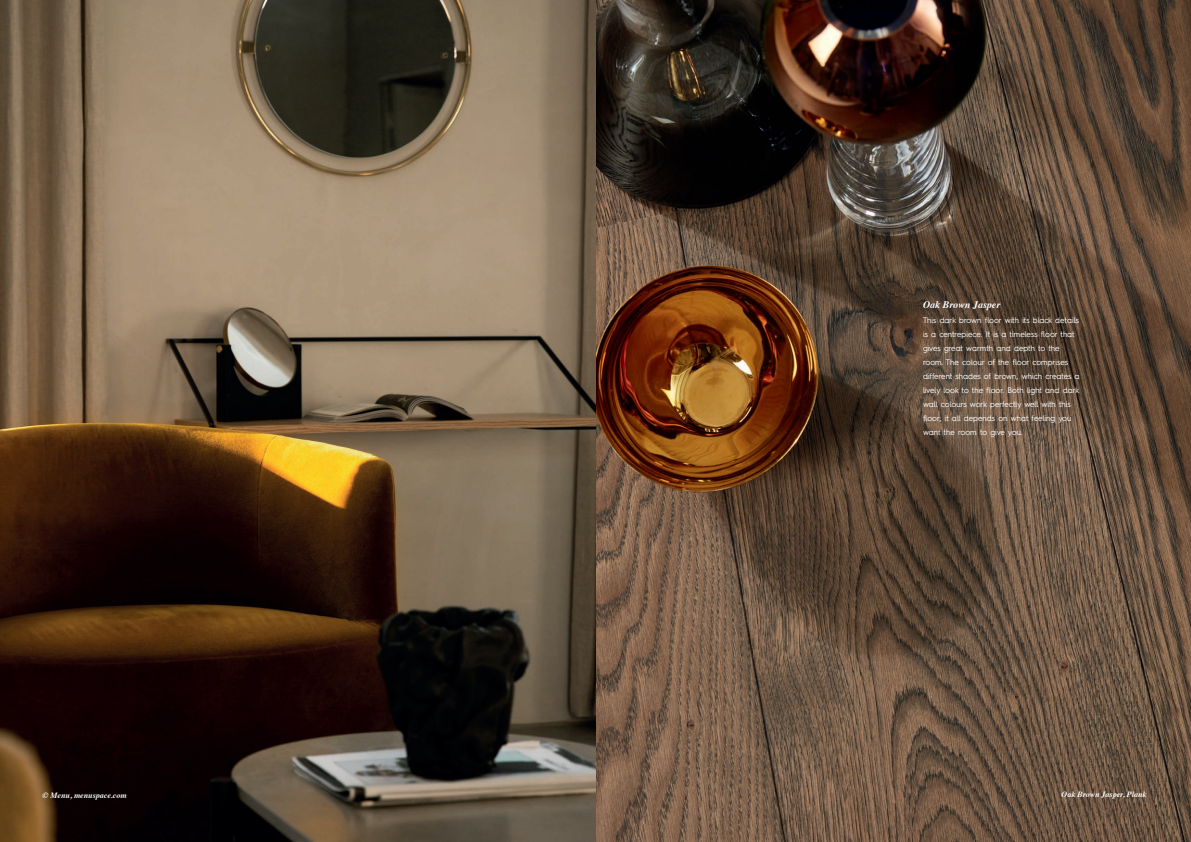
<style>
.page{position:relative;width:1191px;height:842px;background:#fff}
.page>*{position:absolute;margin:0;border:0;box-sizing:border-box;transform-origin:0 0}
.Brødtekst_Engelsk{font:italic 700 10px "Times";color:#fff}
.Brødtekst_Engelsk-2{font:8px/14px "Hurme Geometric Sans 4";color:#fff}
.t1{font:italic 700 8px "Times";color:#fff}
</style>
<div class="page">
<img style="left:0;top:0;width:1191px;height:842px">
<p class="t1" style="left:43px;top:788px;width:86px">© Menu, menuspace.com</p>
<p class="Brødtekst_Engelsk" style="left:923px;top:295px;width:79px">Oak Brown Jasper</p>
<p class="Brødtekst_Engelsk-2" style="left:923px;top:312px;width:158px">This dark brown floor with its black details is a centrepiece. It is a timeless floor that gives great warmth and depth to the room. The colour of the floor comprises different shades of brown, which creates a lively look to the floor. Both light and dark wall colours work perfectly well with this floor; it all depends on what feeling you want the room to give you.</p>
<p class="t1" style="left:1061px;top:787px;width:86px">Oak Brown Jasper, Plank</p>
</div>
